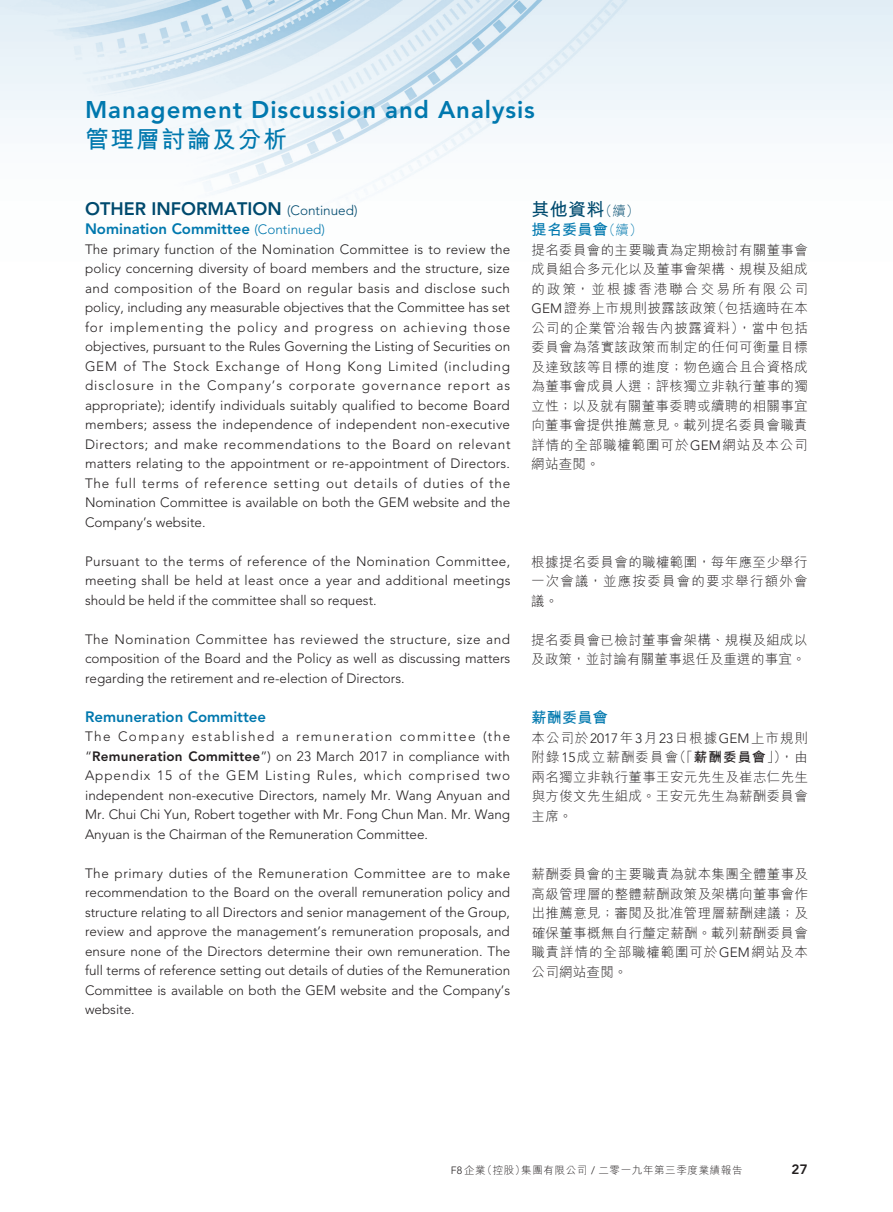
<style>
.page{position:relative;width:893px;height:1212px;background:#fff}
.page>*{position:absolute;margin:0;border:0;box-sizing:border-box;transform-origin:0 0}
.t1{font:800 24px "Avenir LT Std";letter-spacing:.04em;color:#0078ae}
.t2{font:700 24px "M Hei HK";letter-spacing:.06em;color:#0078ae}
.t3{font:800 18px "Avenir LT Std";color:#004a6e}
.t4{font:700 18px "M Hei HK";color:#004a6e}
.t5{font:800 15px "Avenir LT Std";color:#0078ae}
.t6{font:700 15px "M Hei HK";letter-spacing:.02em;color:#0078ae}
.t7{font:300 13.5px/19.5px "Avenir LT Std";color:#231f20;text-align:justify}
.t8{font:300 13.5px/19.5px "M Hei HK";letter-spacing:.025em;color:#231f20;text-align:justify}
.t9{font:800 13.5px "Avenir LT Std";color:#231f20}
.t10{font:300 10.5px "M Hei HK";letter-spacing:.06em;color:#231f20}
.s1{font-weight:300;font-size:13.5px}
.s2{font-weight:800}
.s3{font-family:"Avenir LT Std"}
.s4{font-weight:700}
</style>
<div class="page">
<img style="left:0;top:0;width:893px;height:195px">
<h1 class="t1" style="left:85px;top:95px;width:451px">Management Discussion and Analysis</h1>
<h1 class="t2" style="left:85px;top:121px;width:204px">管理層討論及分析</h1>
<h2 class="t3" style="left:85px;top:198px;width:274px">OTHER INFORMATION <span class="s1">(Continued)</span></h2>
<p class="t5" style="left:85px;top:220px;width:241px">Nomination Committee <span class="s1">(Continued)</span></p>
<p class="t7" style="left:85px;top:239px;width:427px">The primary function of the Nomination Committee is to review the policy concerning diversity of board members and the structure, size and composition of the Board on regular basis and disclose such policy, including any measurable objectives that the Committee has set for implementing the policy and progress on achieving those objectives, pursuant to the Rules Governing the Listing of Securities on GEM of The Stock Exchange of Hong Kong Limited (including disclosure in the Company’s corporate governance report as appropriate); identify individuals suitably qualified to become Board members; assess the independence of independent non-executive Directors; and make recommendations to the Board on relevant matters relating to the appointment or re-appointment of Directors.<br>The full terms of reference setting out details of duties of the Nomination Committee is available on both the GEM website and the Company’s website.</p>
<p class="t7" style="left:85px;top:551px;width:427px">Pursuant to the terms of reference of the Nomination Committee, meeting shall be held at least once a year and additional meetings should be held if the committee shall so request.</p>
<p class="t7" style="left:85px;top:629px;width:427px">The Nomination Committee has reviewed the structure, size and composition of the Board and the Policy as well as discussing matters regarding the retirement and re-election of Directors.</p>
<p class="t5" style="left:85px;top:708px;width:183px">Remuneration Committee</p>
<p class="t7" style="left:85px;top:727px;width:427px">The Company established a remuneration committee (the “<span class="s2">Remuneration Committee</span>”) on 23 March 2017 in compliance with Appendix 15 of the GEM Listing Rules, which comprised two independent non-executive Directors, namely Mr. Wang Anyuan and Mr. Chui Chi Yun, Robert together with Mr. Fong Chun Man. Mr. Wang Anyuan is the Chairman of the Remuneration Committee.</p>
<p class="t7" style="left:85px;top:863px;width:427px">The primary duties of the Remuneration Committee are to make recommendation to the Board on the overall remuneration policy and structure relating to all Directors and senior management of the Group, review and approve the management’s remuneration proposals, and ensure none of the Directors determine their own remuneration. The full terms of reference setting out details of duties of the Remuneration Committee is available on both the GEM website and the Company’s website.</p>
<h2 class="t4" style="left:531px;top:196px;width:109px">其他資料<span class="s1">（續）</span></h2>
<p class="t6" style="left:531px;top:219px;width:113px">提名委員會<span class="s1">（續）</span></p>
<p class="t8" style="left:531px;top:240px;width:278px">提名委員會的主要職責為定期檢討有關董事會成員組合多元化以及董事會架構、規模及組成的政策，並根據香港聯合交易所有限公司<span class="s3">GEM</span>證券上市規則披露該政策（包括適時在本公司的企業管治報告內披露資料），當中包括委員會為落實該政策而制定的任何可衡量目標及達致該等目標的進度；物色適合且合資格成為董事會成員人選；評核獨立非執行董事的獨立性；以及就有關董事委聘或續聘的相關事宜向董事會提供推薦意見。載列提名委員會職責詳情的全部職權範圍可於<span class="s3">GEM</span>網站及本公司網站查閱。</p>
<p class="t8" style="left:531px;top:552px;width:278px">根據提名委員會的職權範圍，每年應至少舉行一次會議，並應按委員會的要求舉行額外會議。</p>
<p class="t8" style="left:531px;top:630px;width:278px">提名委員會已檢討董事會架構、規模及組成以及政策，並討論有關董事退任及重選的事宜。</p>
<p class="t6" style="left:531px;top:706px;width:78px">薪酬委員會</p>
<p class="t8" style="left:531px;top:728px;width:278px">本公司於<span class="s3">2017</span>年<span class="s3">3</span>月<span class="s3">23</span>日根據<span class="s3">GEM</span>上市規則附錄<span class="s3">15</span>成立薪酬委員會（「<span class="s4">薪酬委員會</span>」），由兩名獨立非執行董事王安元先生及崔志仁先生與方俊文先生組成。王安元先生為薪酬委員會主席。</p>
<p class="t8" style="left:531px;top:864px;width:278px">薪酬委員會的主要職責為就本集團全體董事及高級管理層的整體薪酬政策及架構向董事會作出推薦意見；審閱及批准管理層薪酬建議；及確保董事概無自行釐定薪酬。載列薪酬委員會職責詳情的全部職權範圍可於<span class="s3">GEM</span>網站及本公司網站查閱。</p>
<p class="t10" style="left:451px;top:1164px;width:293px"><span class="s3">F8</span>企業（控股）集團有限公司 <span class="s3">/</span> 二零一九年第三季度業績報告</p>
<p class="t9" style="left:791px;top:1161px;width:18px">27</p>
</div>
